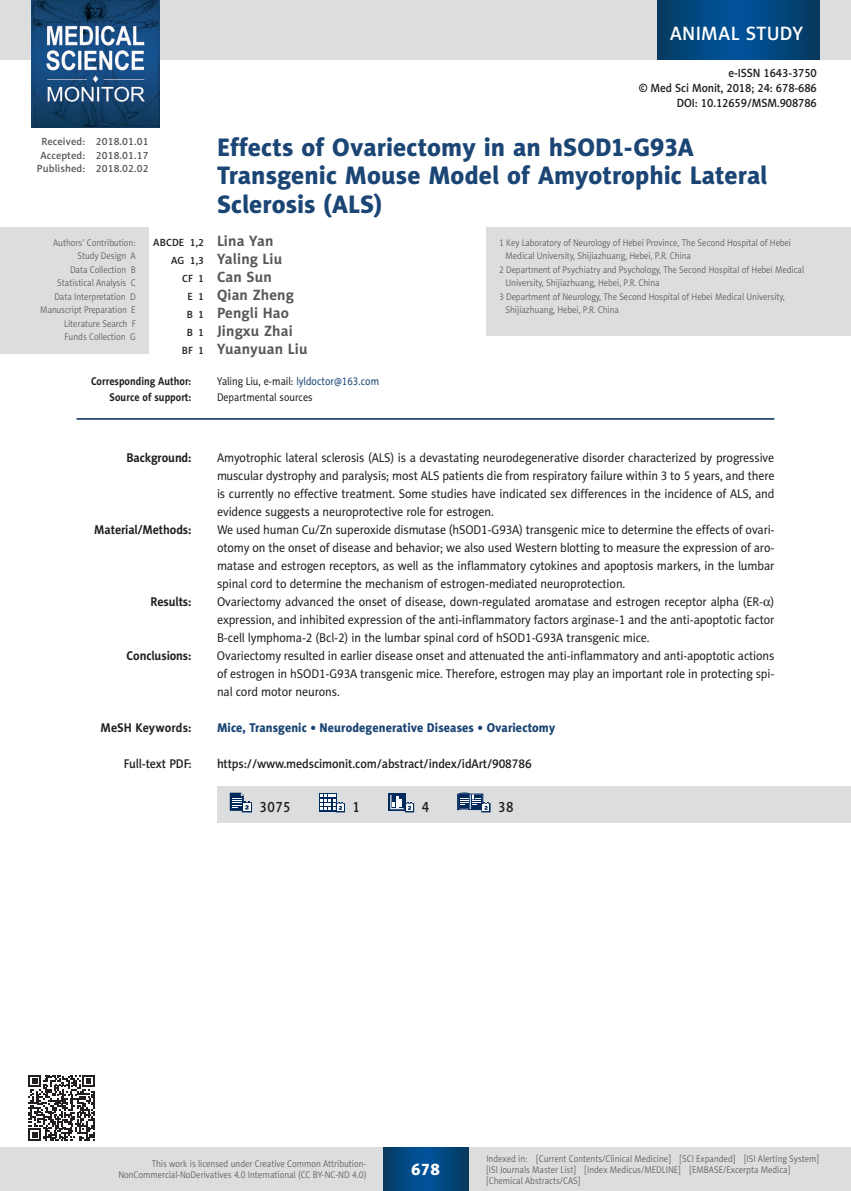
<style>
.page{position:relative;width:851px;height:1191px;background:#fff}
.page>*{position:absolute;margin:0;border:0;box-sizing:border-box;transform-origin:0 0}
.MSM_Tytul{font:25.5px/28.5px "Naomi Sans EFN Heavy";color:#1a4574}
.t1{font:19.5px "Naomi Sans EFN Medium";letter-spacing:.015em;color:#fff}
.t2{font:16.5px "Naomi Sans EFN Heavy";color:#fff}
.MSM_Autorzy{font:700 15px "Naomi Sans EFN";letter-spacing:.01em;color:#57585a}
.MSM_dane{font:15px "Naomi Sans EFN Medium";letter-spacing:.03em;color:#231f20;scale:.9 1}
.MSM_Summary_body{font:12.75px/18px "Naomi Sans EFN";letter-spacing:-.01em;color:#231f20;text-align:justify;scale:.95 1}
.MSM_full_text_pdf{font:12.75px "Naomi Sans EFN Medium";letter-spacing:-.01em;color:#231f20;scale:.95 1}
.MSM_keywords{font:12.75px "Naomi Sans EFN Heavy";letter-spacing:.005em;color:#1a4574;scale:.95 1}
.MSM_Summary_body-2{font:700 12.75px "Naomi Sans EFN";letter-spacing:-.01em;color:#231f20;scale:.95 1}
.MSM_keywords-2{font:700 12.75px "Naomi Sans EFN";letter-spacing:.005em;color:#231f20;scale:.95 1}
.MSM_full_text_pdf-2{font:12px "Naomi Sans EFN Medium";letter-spacing:-.01em;color:#231f20;scale:.95 1}
.MSM_Adres{font:11.25px "Naomi Sans EFN";color:#231f20;scale:.9 1}
.MSM_Adres-2{font:700 11.25px "Naomi Sans EFN";color:#231f20;scale:.9 1}
.MSM_Support{font:11.25px "Naomi Sans EFN";color:#231f20;scale:.9 1}
.MSM_Support-2{font:700 11.25px "Naomi Sans EFN";color:#231f20;scale:.9 1}
.t3{font:10.5px "Naomi Sans EFN Medium";letter-spacing:.01em;color:#57585a}
.MSM_Autorzy-2{font:10.5px "Naomi Sans EFN Medium";letter-spacing:.01em;color:#231f20}
.MSM_Afiliacja{font:9.75px/13.5px "Naomi Sans EFN Light";color:#57585a;scale:.9 1}
.MSM_pagina_sygnatura{font:9.75px/11.2px "Naomi Sans EFN Light";color:#57585a;text-align:right;scale:.9 1}
.s1{font-family:"Naomi Sans EFN";font-weight:700;font-size:15px;color:#57585a}
.s2{font-family:"Naomi Sans EFN Medium";font-weight:400;font-size:10.5px;color:#231f20}
.s3{color:#1a4574}
.s4{font-family:"Standard Sym L"}
</style>
<div class="page">
<div style="left:217px;top:786px;width:633px;height:36px;background:#dcdddf"></div>
<svg style="left:230px;top:792px;width:22px;height:20px"></svg>
<div style="left:319px;top:793px;width:17px;height:18px;background:#00295c"></div>
<svg style="left:320px;top:794px;width:25px;height:18px"></svg>
<div style="left:388px;top:793px;width:18px;height:18px;background:#00295c"></div>
<svg style="left:390px;top:795px;width:24px;height:17px"></svg>
<svg style="left:457px;top:792px;width:33px;height:20px"></svg>
<hr style="left:77px;top:418px;width:697px;height:2px;background:#00295c">
<div style="left:0;top:228px;width:148px;height:126px;background:#dcdddf"></div>
<div style="left:486px;top:228px;width:364px;height:108px;background:#dcdddf"></div>
<svg style="left:28px;top:1075px;width:67px;height:66px"></svg>
<hr style="left:850px;top:0;width:1px;height:60px;background:#dcdddf">
<div style="left:0;top:1148px;width:850px;height:43px;background:#dcdddf"></div>
<svg style="left:383px;top:1147px;width:85px;height:43px;background:#02477e"></svg>
<div style="left:0;top:0;width:850px;height:60px;background:#dcdddf"></div>
<img style="left:32px;top:0;width:127px;height:128px">
<svg style="left:657px;top:0;width:162px;height:60px;background:#02477e"></svg>
<h2 class="t1" style="left:670px;top:22px;width:134px">ANIMAL STUDY</h2>
<p class="MSM_full_text_pdf-2" style="left:728px;top:66px;width:95px">e-ISSN 1643-3750</p>
<p class="MSM_full_text_pdf-2" style="left:638px;top:81px;width:189px">© Med Sci Monit, 2018; 24: 678-686</p>
<p class="MSM_full_text_pdf-2" style="left:676px;top:96px;width:149px">DOI: 10.12659/MSM.908786</p>
<p class="MSM_Tytul" style="left:217px;top:132px;width:552px">Effects of Ovariectomy in an hSOD1-G93A<br>Transgenic Mouse Model of Amyotrophic Lateral<br>Sclerosis (ALS)</p>
<p class="MSM_Autorzy-2" style="left:153px;top:236px;width:122px">ABCDE 1,2 <span class="s1">Lina Yan</span></p>
<p class="MSM_Autorzy" style="left:171px;top:250px;width:113px"><span class="s2">AG 1,3</span> Yaling Liu</p>
<p class="MSM_Autorzy" style="left:182px;top:268px;width:91px"><span class="s2">CF 1</span> Can Sun</p>
<p class="MSM_Autorzy" style="left:187px;top:286px;width:108px"><span class="s2">E 1</span> Qian Zheng</p>
<p class="MSM_Autorzy" style="left:187px;top:304px;width:104px"><span class="s2">B 1</span> Pengli Hao</p>
<p class="MSM_Autorzy" style="left:187px;top:322px;width:108px"><span class="s2">B 1</span> Jingxu Zhai</p>
<p class="MSM_Autorzy" style="left:182px;top:340px;width:127px"><span class="s2">BF 1</span> Yuanyuan Liu</p>
<p class="MSM_Adres-2" style="left:91px;top:375px;width:113px">Corresponding Author:</p>
<p class="MSM_Adres" style="left:217px;top:375px;width:182px">Yaling Liu, e-mail: <span class="s3">lyldoctor@163.com</span></p>
<p class="MSM_Support-2" style="left:110px;top:391px;width:92px">Source of support:</p>
<p class="MSM_Support" style="left:217px;top:391px;width:108px">Departmental sources</p>
<p class="t3" style="left:41px;top:136px;width:109px">Received: 2018.01.01</p>
<p class="t3" style="left:40px;top:149px;width:110px">Accepted: 2018.01.17</p>
<p class="t3" style="left:37px;top:163px;width:113px">Published: 2018.02.02</p>
<p class="MSM_Afiliacja" style="left:53px;top:236px;width:93px">Authors’ Contribution:</p>
<p class="MSM_Afiliacja" style="left:77px;top:249px;width:66px">Study Design A</p>
<p class="MSM_Afiliacja" style="left:70px;top:263px;width:74px">Data Collection B</p>
<p class="MSM_Afiliacja" style="left:57px;top:276px;width:89px">Statistical Analysis C</p>
<p class="MSM_Afiliacja" style="left:54px;top:290px;width:92px">Data Interpretation D</p>
<p class="MSM_Afiliacja" style="left:40px;top:303px;width:107px">Manuscript Preparation E</p>
<p class="MSM_Afiliacja" style="left:64px;top:317px;width:81px">Literature Search F</p>
<p class="MSM_Afiliacja" style="left:65px;top:330px;width:80px">Funds Collection G</p>
<p class="MSM_Afiliacja" style="left:505px;top:236px;width:319px;text-indent:-6px">1 Key Laboratory of Neurology of Hebei Province, The Second Hospital of Hebei<br>Medical University, Shijiazhuang, Hebei, P.R. China</p>
<p class="MSM_Afiliacja" style="left:505px;top:263px;width:333px;text-indent:-6px">2 Department of Psychiatry and Psychology, The Second Hospital of Hebei Medical<br>University, Shijiazhuang, Hebei, P.R. China</p>
<p class="MSM_Afiliacja" style="left:505px;top:290px;width:312px;text-indent:-6px">3 Department of Neurology, The Second Hospital of Hebei Medical University,<br>Shijiazhuang, Hebei, P.R. China</p>
<p class="MSM_Summary_body-2" style="left:126px;top:450px;width:70px">Background:</p>
<p class="MSM_Summary_body" style="left:217px;top:449px;width:588px">Amyotrophic lateral sclerosis (ALS) is a devastating neurodegenerative disorder characterized by progressive muscular dystrophy and paralysis; most ALS patients die from respiratory failure within 3 to 5 years, and there is currently no effective treatment. Some studies have indicated sex differences in the incidence of ALS, and evidence suggests a neuroprotective role for estrogen.</p>
<p class="MSM_Summary_body-2" style="left:94px;top:522px;width:104px">Material/Methods:</p>
<p class="MSM_Summary_body" style="left:217px;top:521px;width:588px">We used human Cu/Zn superoxide dismutase (hSOD1-G93A) transgenic mice to determine the effects of ovari&shy;otomy on the onset of disease and behavior; we also used Western blotting to measure the expression of aro&shy;matase and estrogen receptors, as well as the inflammatory cytokines and apoptosis markers, in the lumbar spinal cord to determine the mechanism of estrogen-mediated neuroprotection.</p>
<p class="MSM_Summary_body-2" style="left:150px;top:594px;width:45px">Results:</p>
<p class="MSM_Summary_body" style="left:217px;top:593px;width:588px">Ovariectomy advanced the onset of disease, down-regulated aromatase and estrogen receptor alpha (ER-<span class="s4">a</span>) expression, and inhibited expression of the anti-inflammatory factors arginase-1 and the anti-apoptotic factor B-cell lymphoma-2 (Bcl-2) in the lumbar spinal cord of hSOD1-G93A transgenic mice.</p>
<p class="MSM_Summary_body-2" style="left:127px;top:648px;width:70px">Conclusions:</p>
<p class="MSM_Summary_body" style="left:217px;top:647px;width:588px">Ovariectomy resulted in earlier disease onset and attenuated the anti-inflammatory and anti-apoptotic actions of estrogen in hSOD1-G93A transgenic mice. Therefore, estrogen may play an important role in protecting spi&shy;nal cord motor neurons.</p>
<p class="MSM_keywords-2" style="left:100px;top:720px;width:97px">MeSH Keywords:</p>
<p class="MSM_keywords" style="left:217px;top:720px;width:358px">Mice, Transgenic • Neurodegenerative Diseases • Ovariectomy</p>
<p class="MSM_full_text_pdf" style="left:124px;top:756px;width:73px">Full-text PDF:</p>
<p class="MSM_full_text_pdf" style="left:217px;top:756px;width:333px">https://www.medscimonit.com/abstract/index/idArt/908786</p>
<p class="MSM_dane" style="left:259px;top:798px;width:36px">3075</p>
<p class="MSM_dane" style="left:352px;top:798px;width:10px">1</p>
<p class="MSM_dane" style="left:421px;top:798px;width:10px">4</p>
<p class="MSM_dane" style="left:498px;top:798px;width:19px">38</p>
<p class="MSM_pagina_sygnatura" style="left:118px;top:1158px;width:277px">This work is licensed under Creative Common Attribution-<br>NonCommercial-NoDerivatives 4.0 International (CC BY-NC-ND 4.0)</p>
<p class="t2" style="left:411px;top:1159px;width:30px">678</p>
<p class="MSM_Afiliacja" style="left:486px;top:1152px;width:371px;line-height:11.2px">Indexed in: [Current Contents/Clinical Medicine] [SCI Expanded] [ISI Alerting System] [ISI Journals Master List] [Index Medicus/MEDLINE] [EMBASE/Excerpta Medica] [Chemical Abstracts/CAS]</p>
</div>
